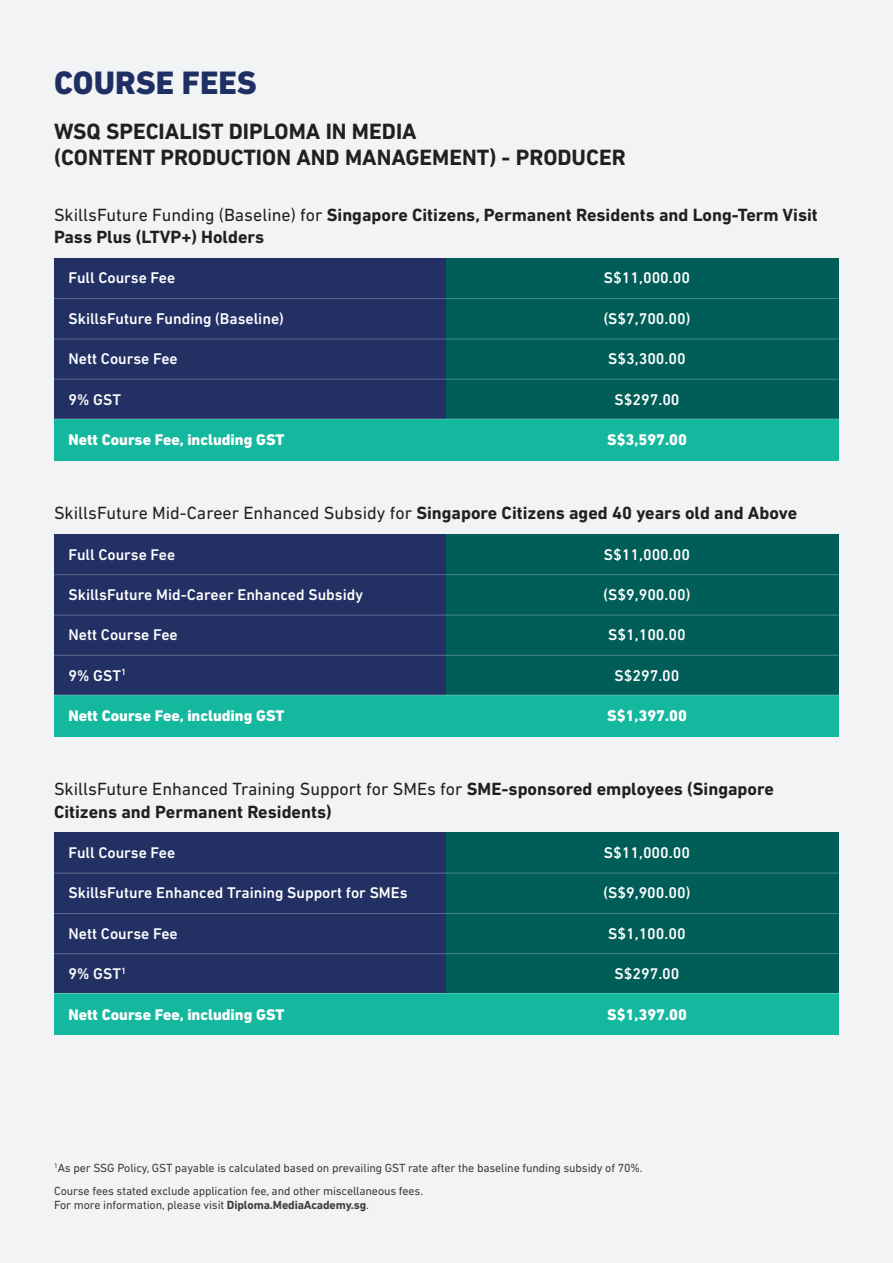
<style>
.page{position:relative;width:893px;height:1263px;background:#f2f3f4}
.page>*{position:absolute;margin:0;border:0;box-sizing:border-box;transform-origin:0 0}
.t1{font:800 33px "DIN Next LT Pro";color:#202f63}
.t2{font:700 22.5px "DIN Next LT Pro";color:#231f20}
.t3{font:700 18px/22.5px "DIN Next LT Pro";color:#231f20}
.t4{font:18px "DIN Next LT Pro";color:#231f20}
.t5{font:500 15.75px "DIN Next LT Pro";color:#fff}
.t6{font:800 15.75px "DIN Next LT Pro";color:#fff}
.Body{font:12px/14.4px "DIN Next LT Pro";letter-spacing:-.01em;color:#3e3e3f}
.s1{font-weight:400}
.s2{font-weight:700}
</style>
<div class="page">
<div style="left:54px;top:258px;width:785px;height:203px;background:#223063"></div>
<div style="left:54px;top:534px;width:785px;height:203px;background:#223063"></div>
<div style="left:54px;top:832px;width:785px;height:203px;background:#223063"></div>
<div style="left:447px;top:258px;width:392px;height:203px;background:#005d58"></div>
<div style="left:447px;top:534px;width:392px;height:203px;background:#005d58"></div>
<div style="left:447px;top:832px;width:392px;height:203px;background:#005d58"></div>
<div style="left:54px;top:419px;width:785px;height:42px;background:#14b89e"></div>
<div style="left:54px;top:695px;width:785px;height:42px;background:#14b89e"></div>
<div style="left:54px;top:994px;width:785px;height:41px;background:#14b89e"></div>
<hr style="left:54px;top:298px;width:785px;height:1px;background:#f0f1ee">
<hr style="left:54px;top:574px;width:785px;height:1px;background:#f0f1ee">
<hr style="left:54px;top:873px;width:785px;height:1px;background:#f0f1ee">
<hr style="left:54px;top:339px;width:785px;height:1px;background:#f0f1ee">
<hr style="left:54px;top:615px;width:785px;height:1px;background:#f0f1ee">
<hr style="left:54px;top:913px;width:785px;height:1px;background:#f0f1ee">
<hr style="left:54px;top:379px;width:785px;height:1px;background:#f0f1ee">
<hr style="left:54px;top:655px;width:785px;height:1px;background:#f0f1ee">
<hr style="left:54px;top:953px;width:785px;height:1px;background:#f0f1ee">
<hr style="left:54px;top:418px;width:785px;height:1px;background:#f0f1ee">
<hr style="left:54px;top:695px;width:785px;height:1px;background:#f0f1ee">
<hr style="left:54px;top:993px;width:785px;height:1px;background:#f0f1ee">
<p class="t1" style="left:54px;top:63px;width:204px">COURSE FEES</p>
<p class="t2" style="left:54px;top:118px;width:364px">WSQ SPECIALIST DIPLOMA IN MEDIA</p>
<p class="t2" style="left:54px;top:144px;width:573px">(CONTENT PRODUCTION AND MANAGEMENT) - PRODUCER</p>
<p class="t3" style="left:54px;top:203px;width:765px"><span class="s1">SkillsFuture Funding (Baseline) for</span> Singapore Citizens, Permanent Residents and Long-Term Visit<br>Pass Plus (LTVP+) Holders</p>
<p class="t5" style="left:69px;top:269px;width:108px">Full Course Fee</p>
<p class="t5" style="left:69px;top:309px;width:217px">SkillsFuture Funding (Baseline)</p>
<p class="t5" style="left:69px;top:350px;width:111px">Nett Course Fee</p>
<p class="t5" style="left:69px;top:390px;width:54px">9% GST</p>
<p class="t6" style="left:69px;top:430px;width:217px">Nett Course Fee, including GST</p>
<p class="t5" style="left:604px;top:269px;width:88px">S$11,000.00</p>
<p class="t5" style="left:604px;top:309px;width:88px">(S$7,700.00)</p>
<p class="t5" style="left:608px;top:350px;width:79px">S$3,300.00</p>
<p class="t5" style="left:614px;top:390px;width:67px">S$297.00</p>
<p class="t6" style="left:607px;top:430px;width:81px">S$3,597.00</p>
<p class="t4" style="left:54px;top:503px;width:745px">SkillsFuture Mid-Career Enhanced Subsidy for <span class="s2">Singapore Citizens aged 40 years old and Above</span></p>
<p class="t5" style="left:69px;top:545px;width:108px">Full Course Fee</p>
<p class="t5" style="left:69px;top:585px;width:296px">SkillsFuture Mid-Career Enhanced Subsidy</p>
<p class="t5" style="left:69px;top:626px;width:111px">Nett Course Fee</p>
<p class="t5" style="left:69px;top:666px;width:59px">9% GST<sup>1</sup></p>
<p class="t6" style="left:69px;top:706px;width:217px">Nett Course Fee, including GST</p>
<p class="t5" style="left:604px;top:545px;width:88px">S$11,000.00</p>
<p class="t5" style="left:604px;top:585px;width:88px">(S$9,900.00)</p>
<p class="t5" style="left:608px;top:626px;width:79px">S$1,100.00</p>
<p class="t5" style="left:614px;top:666px;width:67px">S$297.00</p>
<p class="t6" style="left:607px;top:706px;width:81px">S$1,397.00</p>
<p class="t3" style="left:54px;top:778px;width:721px"><span class="s1">SkillsFuture Enhanced Training Support for SMEs for</span> SME-sponsored employees (Singapore<br>Citizens and Permanent Residents)</p>
<p class="t5" style="left:69px;top:843px;width:108px">Full Course Fee</p>
<p class="t5" style="left:69px;top:884px;width:341px">SkillsFuture Enhanced Training Support for SMEs</p>
<p class="t5" style="left:69px;top:924px;width:111px">Nett Course Fee</p>
<p class="t5" style="left:69px;top:965px;width:59px">9% GST<sup>1</sup></p>
<p class="t6" style="left:69px;top:1005px;width:217px">Nett Course Fee, including GST</p>
<p class="t5" style="left:604px;top:843px;width:88px">S$11,000.00</p>
<p class="t5" style="left:604px;top:884px;width:88px">(S$9,900.00)</p>
<p class="t5" style="left:608px;top:924px;width:79px">S$1,100.00</p>
<p class="t5" style="left:614px;top:965px;width:67px">S$297.00</p>
<p class="t6" style="left:607px;top:1005px;width:81px">S$1,397.00</p>
<p class="Body" style="left:54px;top:1160px;width:590px"><sup>1</sup>As per SSG Policy, GST payable is calculated based on prevailing GST rate after the baseline funding subsidy of 70%.</p>
<p class="Body" style="left:54px;top:1183px;width:371px">Course fees stated exclude application fee, and other miscellaneous fees.<br>For more information, please visit <span class="s2">Diploma.MediaAcademy.sg</span>.</p>
</div>
